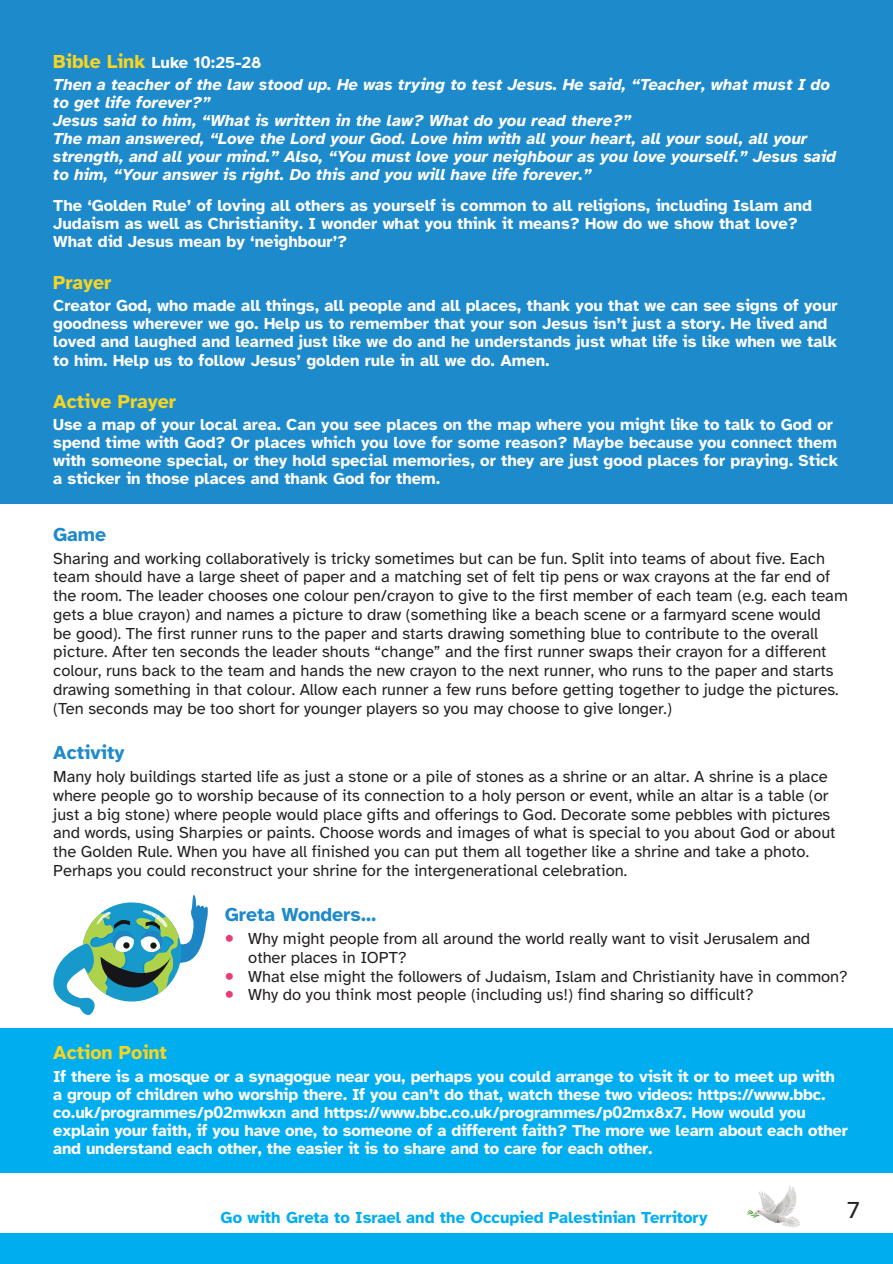
<style>
.page{position:relative;width:893px;height:1264px;background:#fff}
.page>*{position:absolute;margin:0;border:0;box-sizing:border-box;transform-origin:0 0}
.t1{font:24px "Atkinson Hyperlegible";color:#231f20}
.t2{font:700 19.5px "Atkinson Hyperlegible";color:#f6d523}
.t3{font:700 19.5px "Atkinson Hyperlegible";color:#1d8acb}
.t4{font:16.5px/18.8px "Atkinson Hyperlegible";color:#231f20}
.t5{font:700 16.5px/18px "Atkinson Hyperlegible";color:#fff}
.t6{font:italic 700 16.5px/18px "Atkinson Hyperlegible";color:#fff}
.t7{font:700 16.5px "Atkinson Hyperlegible";color:#00aeef}
.s1{font-style:normal;font-size:19.5px;color:#f6d523}
.s2{font-style:normal}
.s3{font-family:"BBC Reith Sans";font-style:normal}
.s4{font-family:"Myriad Pro";font-size:33px;color:#ef3876}
.s5{font-family:"BBC Reith Sans"}
</style>
<div class="page">
<svg style="left:747px;top:1185px;width:53px;height:42px"></svg>
<div style="left:0;top:1233px;width:893px;height:30px;background:#00aeef"></div>
<div style="left:0;top:0;width:893px;height:503px;background:#1d8acb"></div>
<svg style="left:53px;top:895px;width:155px;height:120px"></svg>
<div style="left:0;top:1027px;width:893px;height:145px;background:#00aeef"></div>
<p class="t6" style="left:53px;top:51px;width:778px;line-height:22.2px"><span class="s1">Bible Link</span> <span class="s2">Luke 1</span><span class="s3">0</span><span class="s2">:25-28<br></span>Then a teacher of the law stood up. He was trying to test Jesus. He said, “Teacher, what must I do</p>
<p class="t6" style="left:53px;top:93px;width:784px">to get life forever?”<br>Jesus said to him, “What is written in the law? What do you read there?”<br>The man answered, “Love the Lord your God. Love him with all your heart, all your soul, all your strength, and all your mind.” Also, “You must love your neighbour as you love yourself.” Jesus said to him, “Your answer is right. Do this and you will have life forever.”</p>
<p class="t5" style="left:53px;top:196px;width:760px">The ‘Golden Rule’ of loving all others as yourself is common to all religions, including Islam and<br>Judaism as well as Christianity. I wonder what you think it means? How do we show that love?<br>What did Jesus mean by ‘neighbour’?</p>
<p class="t2" style="left:53px;top:271px;width:60px">Prayer</p>
<p class="t5" style="left:53px;top:297px;width:785px">Creator God, who made all things, all people and all places, thank you that we can see signs of your goodness wherever we go. Help us to remember that your son Jesus isn’t just a story. He lived and loved and laughed and learned just like we do and he understands just what life is like when we talk to him. Help us to follow Jesus’ golden rule in all we do. Amen.</p>
<p class="t2" style="left:53px;top:390px;width:124px">Active Prayer</p>
<p class="t5" style="left:53px;top:416px;width:786px">Use a map of your local area. Can you see places on the map where you might like to talk to God or spend time with God? Or places which you love for some reason? Maybe because you connect them with someone special, or they hold special memories, or they are just good places for praying. Stick a sticker in those places and thank God for them.</p>
<p class="t3" style="left:53px;top:522px;width:54px">Game</p>
<p class="t4" style="left:53px;top:549px;width:796px">Sharing and working collaboratively is tricky sometimes but can be fun. Split into teams of about five. Each team should have a large sheet of paper and a matching set of felt tip pens or wax crayons at the far end of the room. The leader chooses one colour pen/crayon to give to the first member of each team (e.g. each team gets a blue crayon) and names a picture to draw (something like a beach scene or a farmyard scene would<br>be good). The first runner runs to the paper and starts drawing something blue to contribute to the overall picture. After ten seconds the leader shouts “change” and the first runner swaps their crayon for a different colour, runs back to the team and hands the new crayon to the next runner, who runs to the paper and starts drawing something in that colour. Allow each runner a few runs before getting together to judge the pictures. (Ten seconds may be too short for younger players so you may choose to give longer.)</p>
<p class="t3" style="left:53px;top:741px;width:73px">Activity</p>
<p class="t4" style="left:53px;top:767px;width:783px">Many holy buildings started life as just a stone or a pile of stones as a shrine or an altar. A shrine is a place where people go to worship because of its connection to a holy person or event, while an altar is a table (or just a big stone) where people would place gifts and offerings to God. Decorate some pebbles with pictures and words, using Sharpies or paints. Choose words and images of what is special to you about God or about the Golden Rule. When you have all finished you can put them all together like a shrine and take a photo.<br>Perhaps you could reconstruct your shrine for the intergenerational celebration.</p>
<p class="t3" style="left:225px;top:903px;width:153px">Greta Wonders…</p>
<p class="t4" style="left:248px;top:929px;width:563px;text-indent:-23px"><span class="s4">•</span> Why might people from all around the world really want to visit Jerusalem and other places in IOPT?</p>
<p class="t4" style="left:225px;top:966px;width:624px"><span class="s4">•</span> What else might the followers of Judaism, Islam and Christianity have in common?</p>
<p class="t4" style="left:225px;top:985px;width:530px"><span class="s4">•</span> Why do you think most people (including us!) find sharing so difficult?</p>
<p class="t2" style="left:53px;top:1041px;width:115px">Action Point</p>
<p class="t5" style="left:53px;top:1066px;width:796px">If there is a mosque or a synagogue near you, perhaps you could arrange to visit it or to meet up with a group of children who worship there. If you can’t do that, watch these two videos: https://www.bbc. co.uk/programmes/p<span class="s5">0</span>2mwkxn and https://www.bbc.co.uk/programmes/p<span class="s5">0</span>2mx8x7. How would you explain your faith, if you have one, to someone of a different faith? The more we learn about each other and understand each other, the easier it is to share and to care for each other.</p>
<p class="t7" style="left:221px;top:1207px;width:488px">Go with Greta to Israel and the Occupied Palestinian Territory</p>
<h1 class="t1" style="left:847px;top:1196px;width:14px">7</h1>
</div>
